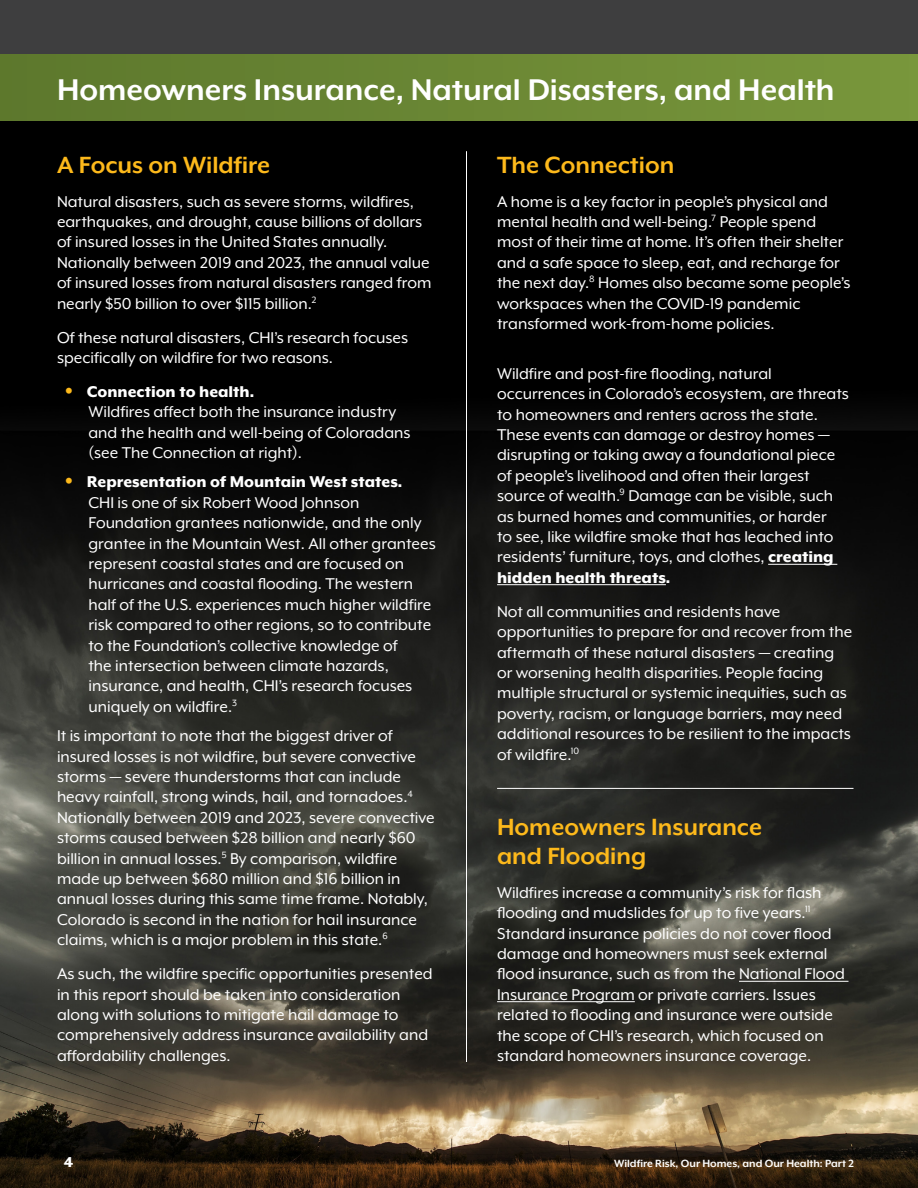
<style>
.page{position:relative;width:918px;height:1188px;background:#fff}
.page>*{position:absolute;margin:0;border:0;box-sizing:border-box;transform-origin:0 0}
.Hed_3{font:700 34.5px "Mr Eaves XL Mod OT";color:#fff}
.Hed_2{font:700 27px/28.5px "Mr Eaves XL Mod OT";color:#fdb91b}
.CHI_Body_Copy{font:18px/20.4px "Mr Eaves XL Mod OT";color:#fff}
.Hed_2-2{font:18px/20.4px "Mr Eaves XL Mod OT";color:#fff}
.t1{font:800 16.5px "Mr Eaves XL Mod OT";color:#fff}
.CHI_Body_Copy-2{font:700 12px "Mr Eaves XL Mod OT";color:#fff}
.s1{font-family:"Arial";font-weight:900;color:#fdb91b}
.s2{font-weight:800}
</style>
<div class="page">
<div style="left:0;top:54px;width:918px;height:68px;background:linear-gradient(to right,#5c772d,#79973b)"></div>
<img style="left:0;top:122px;width:918px;height:1066px">
<div style="left:0;top:0;width:918px;height:54px;background:#3e3e3f"></div>
<hr style="left:768px;top:564px;width:69px;height:1px;background:#fff">
<hr style="left:497px;top:584px;width:169px;height:1px;background:#fff">
<hr style="left:739px;top:981px;width:110px;height:1px;background:#fff">
<hr style="left:497px;top:1001px;width:138px;height:1px;background:#fff">
<hr style="left:466px;top:151px;width:1px;height:911px;background:#fff">
<hr style="left:497px;top:788px;width:357px;height:1px;background:#fff">
<p class="Hed_3" style="left:57px;top:70px;width:779px">Homeowners Insurance, Natural Disasters, and Health</p>
<p class="Hed_2" style="left:57px;top:150px;width:215px">A Focus on Wildfire</p>
<p class="CHI_Body_Copy" style="left:57px;top:191px;width:376px">Natural disasters, such as severe storms, wildfires, earthquakes, and drought, cause billions of dollars of insured losses in the United States annually.<br>Nationally between 2019 and 2023, the annual value of insured losses from natural disasters ranged from nearly $50 billion to over $115 billion.<sup>2</sup></p>
<p class="CHI_Body_Copy" style="left:57px;top:327px;width:353px">Of these natural disasters, CHI’s research focuses specifically on wildfire for two reasons.</p>
<p class="CHI_Body_Copy" style="left:88px;top:381px;width:324px;text-indent:-24px"><span class="s1">•</span> <span class="s2">Connection to health.<br></span>Wildfires affect both the insurance industry and the health and well-being of Coloradans (see The Connection at right).</p>
<p class="CHI_Body_Copy" style="left:88px;top:472px;width:349px;text-indent:-24px"><span class="s1">•</span> <span class="s2">Representation of Mountain West states.<br></span>CHI is one of six Robert Wood Johnson Foundation grantees nationwide, and the only grantee in the Mountain West. All other grantees represent coastal states and are focused on hurricanes and coastal flooding. The western half of the U.S. experiences much higher wildfire risk compared to other regions, so to contribute to the Foundation’s collective knowledge of<br>the intersection between climate hazards, insurance, and health, CHI’s research focuses uniquely on wildfire.<sup>3</sup></p>
<p class="CHI_Body_Copy" style="left:57px;top:726px;width:379px">It is important to note that the biggest driver of insured losses is not wildfire, but severe convective storms — severe thunderstorms that can include heavy rainfall, strong winds, hail, and tornadoes.<sup>4<br></sup>Nationally between 2019 and 2023, severe convective storms caused between $28 billion and nearly $60 billion in annual losses.<sup>5</sup> By comparison, wildfire made up between $680 million and $16 billion in annual losses during this same time frame. Notably, Colorado is second in the nation for hail insurance claims, which is a major problem in this state.<sup>6</sup></p>
<p class="CHI_Body_Copy" style="left:57px;top:964px;width:377px">As such, the wildfire specific opportunities presented in this report should be taken into consideration along with solutions to mitigate hail damage to comprehensively address insurance availability and affordability challenges.</p>
<p class="Hed_2" style="left:497px;top:150px;width:179px">The Connection</p>
<p class="Hed_2-2" style="left:497px;top:191px;width:355px">A home is a key factor in people’s physical and mental health and well-being.<sup>7</sup> People spend most of their time at home. It’s often their shelter and a safe space to sleep, eat, and recharge for the next day.<sup>8</sup> Homes also became some people’s workspaces when the COVID-19 pandemic transformed work-from-home policies.</p>
<p class="CHI_Body_Copy" style="left:497px;top:363px;width:353px">Wildfire and post-fire flooding, natural occurrences in Colorado’s ecosystem, are threats to homeowners and renters across the state.<br>These events can damage or destroy homes — disrupting or taking away a foundational piece of people’s livelihood and often their largest source of wealth.<sup>9</sup> Damage can be visible, such as burned homes and communities, or harder<br>to see, like wildfire smoke that has leached into residents’ furniture, toys, and clothes, <span class="s2">creating hidden health threats.</span></p>
<p class="CHI_Body_Copy" style="left:497px;top:601px;width:357px">Not all communities and residents have opportunities to prepare for and recover from the aftermath of these natural disasters — creating or worsening health disparities. People facing multiple structural or systemic inequities, such as poverty, racism, or language barriers, may need additional resources to be resilient to the impacts of wildfire.<sup>10</sup></p>
<p class="Hed_2" style="left:497px;top:813px;width:267px">Homeowners Insurance and Flooding</p>
<p class="CHI_Body_Copy" style="left:497px;top:882px;width:349px">Wildfires increase a community’s risk for flash flooding and mudslides for up to five years.<sup>11<br></sup>Standard insurance policies do not cover flood damage and homeowners must seek external flood insurance, such as from the National Flood Insurance Program or private carriers. Issues related to flooding and insurance were outside the scope of CHI’s research, which focused on standard homeowners insurance coverage.</p>
<p class="t1" style="left:64px;top:1153px;width:11px">4</p>
<p class="CHI_Body_Copy-2" style="left:614px;top:1156px;width:241px">Wildfire Risk, Our Homes, and Our Health: Part 2</p>
</div>
